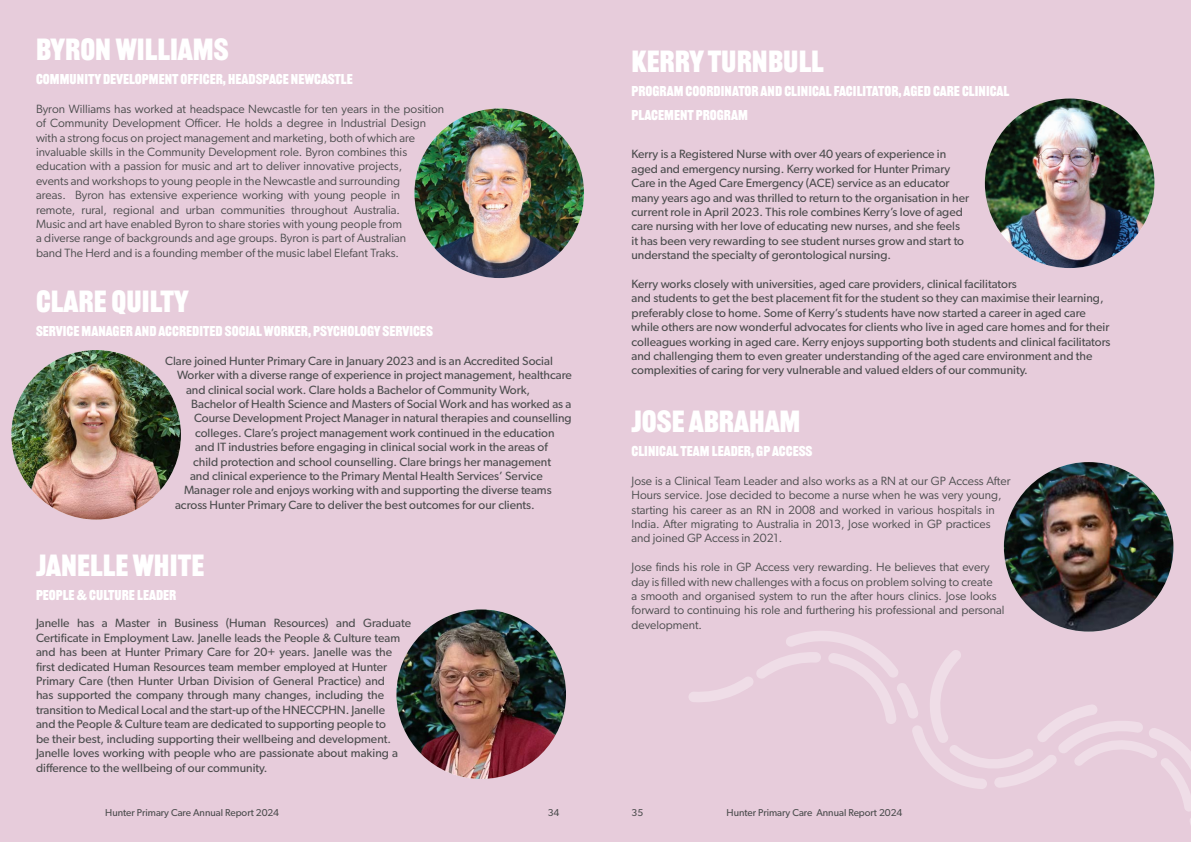
<style>
.page{position:relative;width:1191px;height:842px;background:#e7ccdb}
.page>*{position:absolute;margin:0;border:0;box-sizing:border-box;transform-origin:0 0}
.t1{font:500 30px "Railroad Gothic ATF";color:#fff}
.t2{font:500 14px/24px "Railroad Gothic ATF";color:#fff}
.t3{font:12px/14.4px "Gibson";color:#4b4c4d}
.t4{font:12px/14.4px "Gibson";color:#4b4c4d}
.t5{font:10px "Gibson";color:#4b4c4d}
</style>
<div class="page">
<img style="left:414px;top:109px;width:170px;height:169px;border-radius:85px">
<img style="left:985px;top:99px;width:169px;height:169px;border-radius:85px">
<img style="left:11px;top:350px;width:170px;height:170px;border-radius:85px">
<img style="left:396px;top:609px;width:170px;height:170px;border-radius:85px">
<img style="left:1004px;top:462px;width:169px;height:170px;border-radius:85px">
<svg style="left:689px;top:630px;width:502px;height:194px"></svg>
<p class="t1" style="left:36px;top:31px;width:194px">BYRON WILLIAMS</p>
<p class="t2" style="left:36px;top:67px;width:318px">COMMUNITY DEVELOPMENT OFFICER, HEADSPACE NEWCASTLE</p>
<p class="t4" style="left:36px;top:101px;width:410px">Byron Williams has worked at headspace Newcastle for ten years in the position of Community Development Officer. He holds a degree in Industrial Design with a strong focus on project management and marketing, both of which are invaluable skills in the Community Development role. Byron combines this education with a passion for music and art to deliver innovative projects,<br>events and workshops to young people in the Newcastle and surrounding<br>areas. Byron has extensive experience working with young people in<br>remote, rural, regional and urban communities throughout Australia.<br>Music and art have enabled Byron to share stories with young people from<br>a diverse range of backgrounds and age groups. Byron is part of Australian<br>band The Herd and is a founding member of the music label Elefant Traks.</p>
<p class="t1" style="left:36px;top:283px;width:154px">CLARE QUILTY</p>
<p class="t2" style="left:36px;top:319px;width:398px">SERVICE MANAGER AND ACCREDITED SOCIAL WORKER, PSYCHOLOGY SERVICES</p>
<p class="t3" style="left:165px;top:353px;width:389px">Clare joined Hunter Primary Care in January 2023 and is an Accredited Social</p>
<p class="t3" style="left:177px;top:368px;width:396px">Worker with a diverse range of experience in project management, healthcare</p>
<p class="t3" style="left:186px;top:382px;width:346px">and clinical social work. Clare holds a Bachelor of Community Work,</p>
<p class="t3" style="left:191px;top:396px;width:382px">Bachelor of Health Science and Masters of Social Work and has worked as a</p>
<p class="t3" style="left:194px;top:411px;width:379px">Course Development Project Manager in natural therapies and counselling</p>
<p class="t3" style="left:195px;top:425px;width:361px">colleges. Clare’s project management work continued in the education</p>
<p class="t3" style="left:195px;top:440px;width:354px">and IT industries before engaging in clinical social work in the areas of</p>
<p class="t3" style="left:193px;top:454px;width:359px">child protection and school counselling. Clare brings her management</p>
<p class="t3" style="left:190px;top:468px;width:354px">and clinical experience to the Primary Mental Health Services’ Service</p>
<p class="t3" style="left:184px;top:483px;width:369px">Manager role and enjoys working with and supporting the diverse teams</p>
<p class="t3" style="left:175px;top:497px;width:361px">across Hunter Primary Care to deliver the best outcomes for our clients.</p>
<p class="t1" style="left:36px;top:547px;width:170px">JANELLE WHITE</p>
<p class="t2" style="left:36px;top:583px;width:142px">PEOPLE &amp; CULTURE LEADER</p>
<p class="t3" style="left:36px;top:616px;width:377px">Janelle has a Master in Business (Human Resources) and Graduate Certificate in Employment Law. Janelle leads the People &amp; Culture team and has been at Hunter Primary Care for 20+ years. Janelle was the first dedicated Human Resources team member employed at Hunter Primary Care (then Hunter Urban Division of General Practice) and<br>has supported the company through many changes, including the transition to Medical Local and the start-up of the HNECCPHN. Janelle<br>and the People &amp; Culture team are dedicated to supporting people to<br>be their best, including supporting their wellbeing and development.<br>Janelle loves working with people who are passionate about making a difference to the wellbeing of our community.</p>
<p class="t1" style="left:631px;top:43px;width:194px">KERRY TURNBULL</p>
<p class="t2" style="left:631px;top:79px;width:379px">PROGRAM COORDINATOR AND CLINICAL FACILITATOR, AGED CARE CLINICAL<br>PLACEMENT PROGRAM</p>
<p class="t3" style="left:631px;top:147px;width:339px">Kerry is a Registered Nurse with over 40 years of experience in aged and emergency nursing. Kerry worked for Hunter Primary Care in the Aged Care Emergency (ACE) service as an educator many years ago and was thrilled to return to the organisation in her current role in April 2023. This role combines Kerry’s love of aged care nursing with her love of educating new nurses, and she feels it has been very rewarding to see student nurses grow and start to understand the specialty of gerontological nursing.</p>
<p class="t3" style="left:631px;top:276px;width:480px">Kerry works closely with universities, aged care providers, clinical facilitators<br>and students to get the best placement fit for the student so they can maximise their learning, preferably close to home. Some of Kerry’s students have now started a career in aged care while others are now wonderful advocates for clients who live in aged care homes and for their colleagues working in aged care. Kerry enjoys supporting both students and clinical facilitators and challenging them to even greater understanding of the aged care environment and the complexities of caring for very vulnerable and valued elders of our community.</p>
<p class="t1" style="left:631px;top:403px;width:170px">JOSE ABRAHAM</p>
<p class="t2" style="left:631px;top:439px;width:182px">CLINICAL TEAM LEADER, GP ACCESS</p>
<p class="t4" style="left:631px;top:473px;width:381px">Jose is a Clinical Team Leader and also works as a RN at our GP Access After Hours service. Jose decided to become a nurse when he was very young, starting his career as an RN in 2008 and worked in various hospitals in India. After migrating to Australia in 2013, Jose worked in GP practices and joined GP Access in 2021.</p>
<p class="t4" style="left:631px;top:560px;width:374px">Jose finds his role in GP Access very rewarding. He believes that every day is filled with new challenges with a focus on problem solving to create<br>a smooth and organised system to run the after hours clinics. Jose looks forward to continuing his role and furthering his professional and personal development.</p>
<p class="t5" style="left:105px;top:807px;width:175px">Hunter Primary Care Annual Report 2024</p>
<p class="t5" style="left:547px;top:807px;width:13px">34</p>
<p class="t5" style="left:631px;top:807px;width:13px">35</p>
<p class="t5" style="left:726px;top:807px;width:177px">Hunter Primary Care Annual Report 2024</p>
</div>
